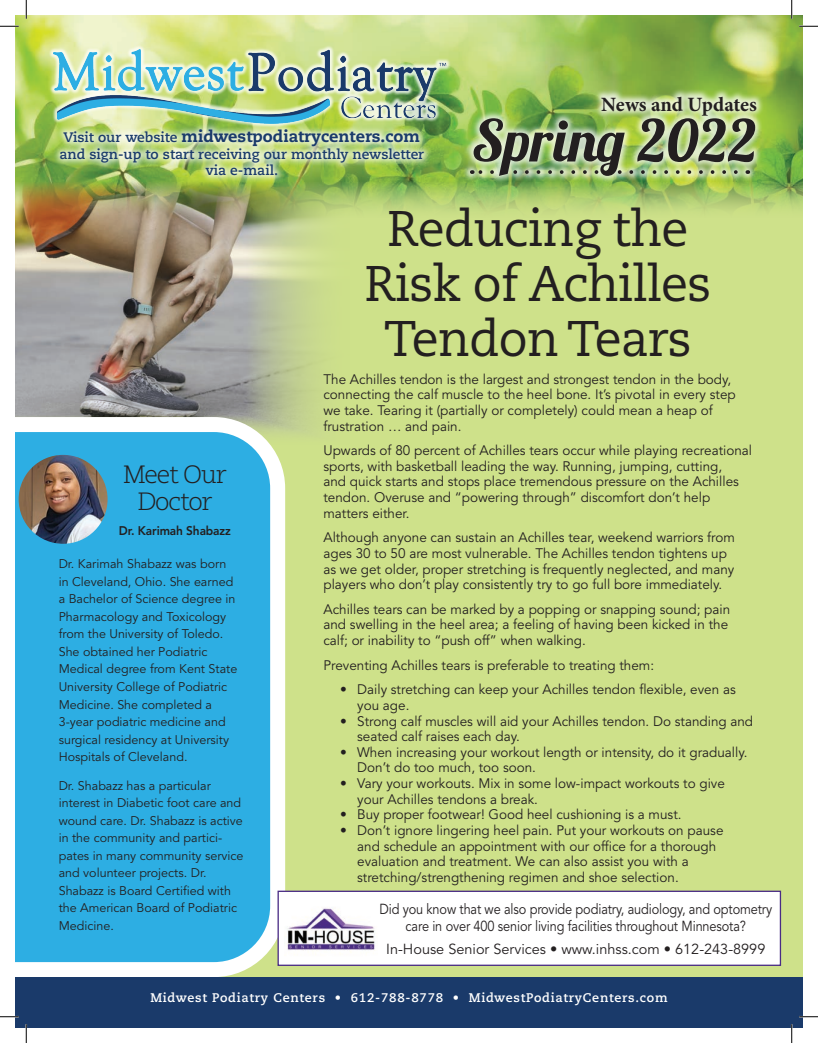
<style>
.page{position:relative;width:818px;height:1043px;background:#fff}
.page>*{position:absolute;margin:0;border:0;box-sizing:border-box;transform-origin:0 0}
.t1{font:57.62px "Lobster 1.3";letter-spacing:.005em;color:#231f20}
.t2{font:50px/55px "Caecilia LT Std";letter-spacing:-.02em;color:#231f20;text-align:center}
.t3{font:300 25px/27.5px "Caecilia LT Std";letter-spacing:-.05em;color:#231f20;text-align:center}
.t4{font:700 20.38px "Minion Pro";letter-spacing:-.005em;color:#231f20}
.t5{font:800 16.25px "Caecilia LT Std";color:#1a3a6a}
.t6{font:14.5px/17.1px "Avenir LT Std";letter-spacing:-.01em;color:#231f20;text-align:center;scale:.88 1}
.t7{font:14.5px "Avenir LT Std";letter-spacing:-.01em;color:#231f20}
.t8{font:13.75px/15.6px "Avenir LT Std";color:#231f20}
.t9{font:700 13.75px/16.5px "Caecilia LT Std";color:#1a3a6a;text-align:center}
.t10{font:12.5px/17.5px "Avenir LT Std";color:#231f20}
.t11{font:700 12.5px "Caecilia LT Std";letter-spacing:.06em;color:#fff}
.t12{font:800 12.5px "Avenir LT Std";letter-spacing:-.01em;color:#231f20;scale:.95 1}
.s1{font-weight:700;font-size:13.75px}
</style>
<div class="page">
<div style="left:15px;top:15px;width:787px;height:975px;background:#cee18a"></div>
<img style="left:15px;top:221px;width:303px;height:213px">
<img style="left:15px;top:15px;width:787px;height:206px">
<div style="left:462px;top:88px;width:302px;height:96px;background:#fff;opacity:.75"></div>
<svg style="left:471px;top:170px;width:264px;height:4px"></svg>
<svg style="left:15px;top:417px;width:270px;height:560px;background:#45b7e4"></svg>
<div style="left:15px;top:977px;width:787px;height:51px;background:#1a3a6a"></div>
<div style="left:278px;top:891px;width:502px;height:74px;background:#fff"></div>
<div style="left:277px;top:890px;width:504px;height:75px;border:1px solid #4a2c85"></div>
<img style="left:287px;top:908px;width:88px;height:44px">
<img style="left:19px;top:455px;width:89px;height:89px;border-radius:44px">
<div style="left:49px;top:44px;width:402px;height:84px;background:#fff;opacity:.78"></div>
<img style="left:54px;top:49px;width:404px;height:74px">
<div style="left:52px;top:122px;width:380px;height:61px;background:#fff;opacity:.75"></div>
<svg style="left:0;top:25px;width:19px;height:2px"></svg>
<svg style="left:799px;top:25px;width:19px;height:2px"></svg>
<svg style="left:0;top:1016px;width:19px;height:1px"></svg>
<svg style="left:799px;top:1015px;width:19px;height:2px"></svg>
<svg style="left:25px;top:0;width:2px;height:19px"></svg>
<svg style="left:25px;top:1024px;width:2px;height:18px"></svg>
<svg style="left:790px;top:0;width:2px;height:19px"></svg>
<svg style="left:790px;top:1024px;width:2px;height:18px"></svg>
<p class="t5" style="left:63px;top:127px;width:358px"><span class="s1">Visit our website</span> midwestpodiatrycenters.com</p>
<p class="t9" style="left:59px;top:146px;width:366px">and sign-up to start receiving our monthly newsletter via e-mail.</p>
<h3 class="t4" style="left:601px;top:90px;width:157px">News and Updates</h3>
<h1 class="t1" style="left:471px;top:104px;width:287px">Spring 2022</h1>
<h3 class="t3" style="left:123px;top:461px;width:105px">Meet Our<br>Doctor</h3>
<p class="t12" style="left:119px;top:523px;width:119px">Dr. Karimah Shabazz</p>
<p class="t10" style="left:59px;top:555px;width:180px">Dr. Karimah Shabazz was born in Cleveland, Ohio. She earned a Bachelor of Science degree in<br>Pharmacology and Toxicology from the University of Toledo.<br>She obtained her Podiatric<br>Medical degree from Kent State<br>University College of Podiatric<br>Medicine. She completed a<br>3-year podiatric medicine and surgical residency at University<br>Hospitals of Cleveland.</p>
<p class="t10" style="left:59px;top:777px;width:186px">Dr. Shabazz has a particular interest in Diabetic foot care and wound care. Dr. Shabazz is active in the community and partici&shy;pates in many community service and volunteer projects. Dr.<br>Shabazz is Board Certified with the American Board of Podiatric<br>Medicine.</p>
<h2 class="t2" style="left:364px;top:202px;width:348px">Reducing the<br>Risk of Achilles<br>Tendon Tears</h2>
<p class="t8" style="left:323px;top:371px;width:414px">The Achilles tendon is the largest and strongest tendon in the body, connecting the calf muscle to the heel bone. It’s pivotal in every step we take. Tearing it (partially or completely) could mean a heap of frustration … and pain.</p>
<p class="t8" style="left:323px;top:443px;width:430px">Upwards of 80 percent of Achilles tears occur while playing recreational sports, with basketball leading the way. Running, jumping, cutting,<br>and quick starts and stops place tremendous pressure on the Achilles tendon. Overuse and “powering through” discomfort don’t help matters either.</p>
<p class="t8" style="left:323px;top:530px;width:413px">Although anyone can sustain an Achilles tear, weekend warriors from ages 30 to 50 are most vulnerable. The Achilles tendon tightens up as we get older, proper stretching is frequently neglected, and many players who don’t play consistently try to go full bore immediately.</p>
<p class="t8" style="left:323px;top:601px;width:408px">Achilles tears can be marked by a popping or snapping sound; pain and swelling in the heel area; a feeling of having been kicked in the calf; or inability to “push off” when walking.</p>
<p class="t8" style="left:323px;top:657px;width:332px">Preventing Achilles tears is preferable to treating them:</p>
<p class="t8" style="left:357px;top:682px;width:380px;text-indent:-17px">• Daily stretching can keep your Achilles tendon flexible, even as you age.</p>
<p class="t8" style="left:357px;top:713px;width:397px;text-indent:-17px">• Strong calf muscles will aid your Achilles tendon. Do standing and seated calf raises each day.</p>
<p class="t8" style="left:357px;top:744px;width:391px;text-indent:-17px">• When increasing your workout length or intensity, do it gradually.<br>Don’t do too much, too soon.</p>
<p class="t8" style="left:357px;top:776px;width:369px;text-indent:-17px">• Vary your workouts. Mix in some low-impact workouts to give your Achilles tendons a break.</p>
<p class="t8" style="left:340px;top:807px;width:343px">• Buy proper footwear! Good heel cushioning is a must.</p>
<p class="t8" style="left:357px;top:822px;width:368px;text-indent:-17px">• Don’t ignore lingering heel pain. Put your workouts on pause and schedule an appointment with our office for a thorough evaluation and treatment. We can also assist you with a stretching/strengthening regimen and shoe selection.</p>
<p class="t6" style="left:379px;top:900px;width:447px">Did you know that we also provide podiatry, audiology, and optometry care in over 400 senior living facilities throughout Minnesota?</p>
<p class="t7" style="left:386px;top:940px;width:380px">In-House Senior Services • www.inhss.com • 612-243-8999</p>
<p class="t11" style="left:150px;top:990px;width:518px">Midwest Podiatry Centers • 612-788-8778 • MidwestPodiatryCenters.com</p>
</div>
